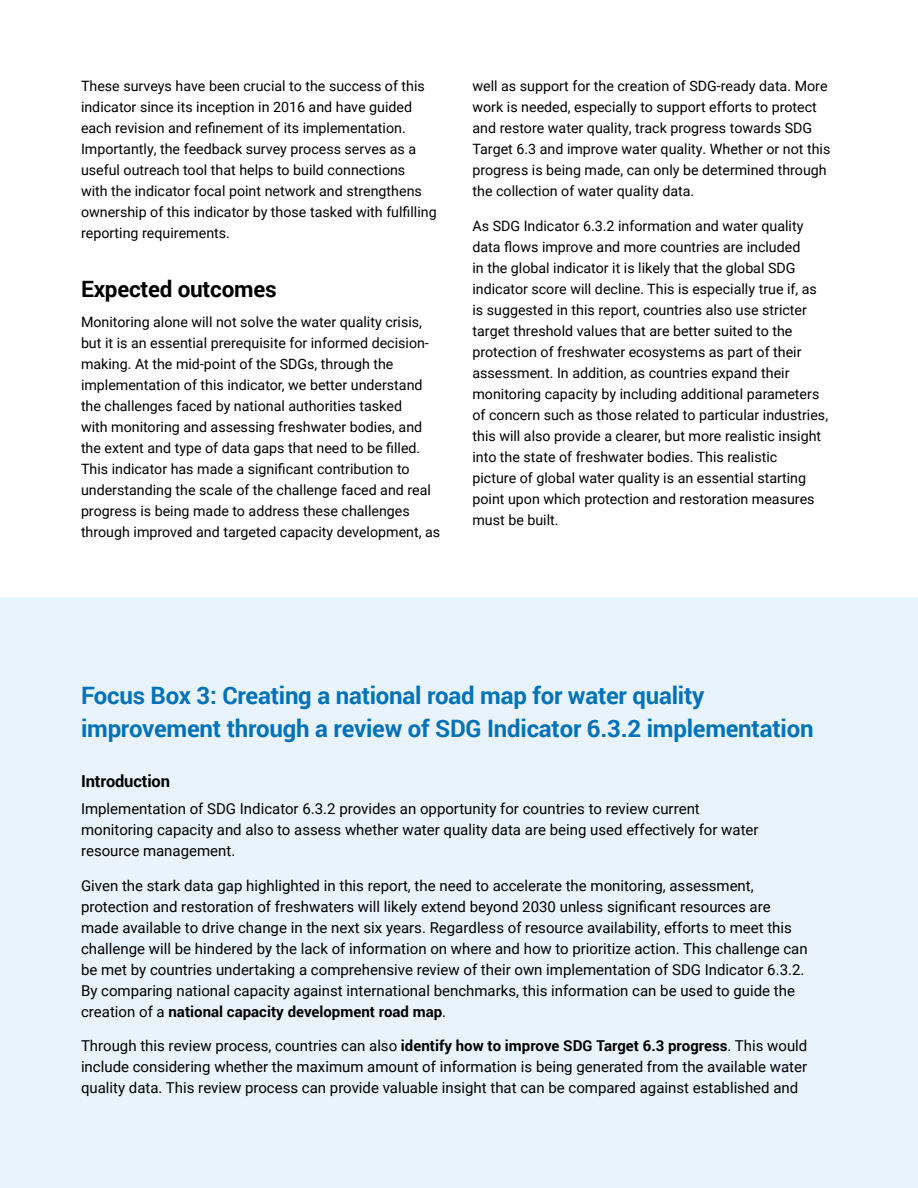
<style>
.page{position:relative;width:918px;height:1188px;background:#fff}
.page>*{position:absolute;margin:0;border:0;box-sizing:border-box;transform-origin:0 0}
.Heading_1{font:700 24px/33px "Roboto";letter-spacing:-.01em;color:#0072ba}
.Heading_2{font:700 22.5px "Roboto";letter-spacing:-.01em;color:#000}
.Heading_2-2{font:700 16.5px "Roboto";letter-spacing:-.01em;color:#000}
.Body{font:15px/21px "Roboto";color:#000}
.Body-2{font:14.25px/21px "Roboto";color:#000}
.s1{font-weight:700}
</style>
<div class="page">
<div style="left:0;top:598px;width:918px;height:590px;background:#e9f3fb"></div>
<p class="Body-2" style="left:81px;top:75px;width:357px">These surveys have been crucial to the success of this indicator since its inception in 2016 and have guided each revision and refinement of its implementation.<br>Importantly, the feedback survey process serves as a useful outreach tool that helps to build connections<br>with the indicator focal point network and strengthens ownership of this indicator by those tasked with fulfilling reporting requirements.</p>
<p class="Heading_2" style="left:81px;top:273px;width:197px">Expected outcomes</p>
<p class="Body-2" style="left:81px;top:311px;width:361px">Monitoring alone will not solve the water quality crisis, but it is an essential prerequisite for informed decision&shy;making. At the mid-point of the SDGs, through the implementation of this indicator, we better understand the challenges faced by national authorities tasked<br>with monitoring and assessing freshwater bodies, and the extent and type of data gaps that need to be filled.<br>This indicator has made a significant contribution to understanding the scale of the challenge faced and real progress is being made to address these challenges through improved and targeted capacity development, as</p>
<p class="Body-2" style="left:472px;top:75px;width:359px">well as support for the creation of SDG-ready data. More work is needed, especially to support efforts to protect and restore water quality, track progress towards SDG Target 6.3 and improve water quality. Whether or not this progress is being made, can only be determined through the collection of water quality data.</p>
<p class="Body-2" style="left:472px;top:215px;width:357px">As SDG Indicator 6.3.2 information and water quality data flows improve and more countries are included<br>in the global indicator it is likely that the global SDG indicator score will decline. This is especially true if, as is suggested in this report, countries also use stricter target threshold values that are better suited to the protection of freshwater ecosystems as part of their assessment. In addition, as countries expand their monitoring capacity by including additional parameters of concern such as those related to particular industries, this will also provide a clearer, but more realistic insight into the state of freshwater bodies. This realistic<br>picture of global water quality is an essential starting point upon which protection and restoration measures must be built.</p>
<p class="Heading_1" style="left:81px;top:678px;width:734px">Focus Box 3: Creating a national road map for water quality improvement through a review of SDG Indicator 6.3.2 implementation</p>
<p class="Heading_2-2" style="left:81px;top:770px;width:91px">Introduction</p>
<p class="Body" style="left:81px;top:798px;width:679px">Implementation of SDG Indicator 6.3.2 provides an opportunity for countries to review current monitoring capacity and also to assess whether water quality data are being used effectively for water resource management.</p>
<p class="Body" style="left:81px;top:874px;width:728px">Given the stark data gap highlighted in this report, the need to accelerate the monitoring, assessment, protection and restoration of freshwaters will likely extend beyond 2030 unless significant resources are made available to drive change in the next six years. Regardless of resource availability, efforts to meet this challenge will be hindered by the lack of information on where and how to prioritize action. This challenge can be met by countries undertaking a comprehensive review of their own implementation of SDG Indicator 6.3.2.<br>By comparing national capacity against international benchmarks, this information can be used to guide the creation of a <span class="s1">national capacity development road map</span>.</p>
<p class="Body" style="left:81px;top:1035px;width:728px;text-align:justify">Through this review process, countries can also <span class="s1">identify how to improve SDG Target 6.3 progress</span>. This would include considering whether the maximum amount of information is being generated from the available water quality data. This review process can provide valuable insight that can be compared against established and</p>
</div>
